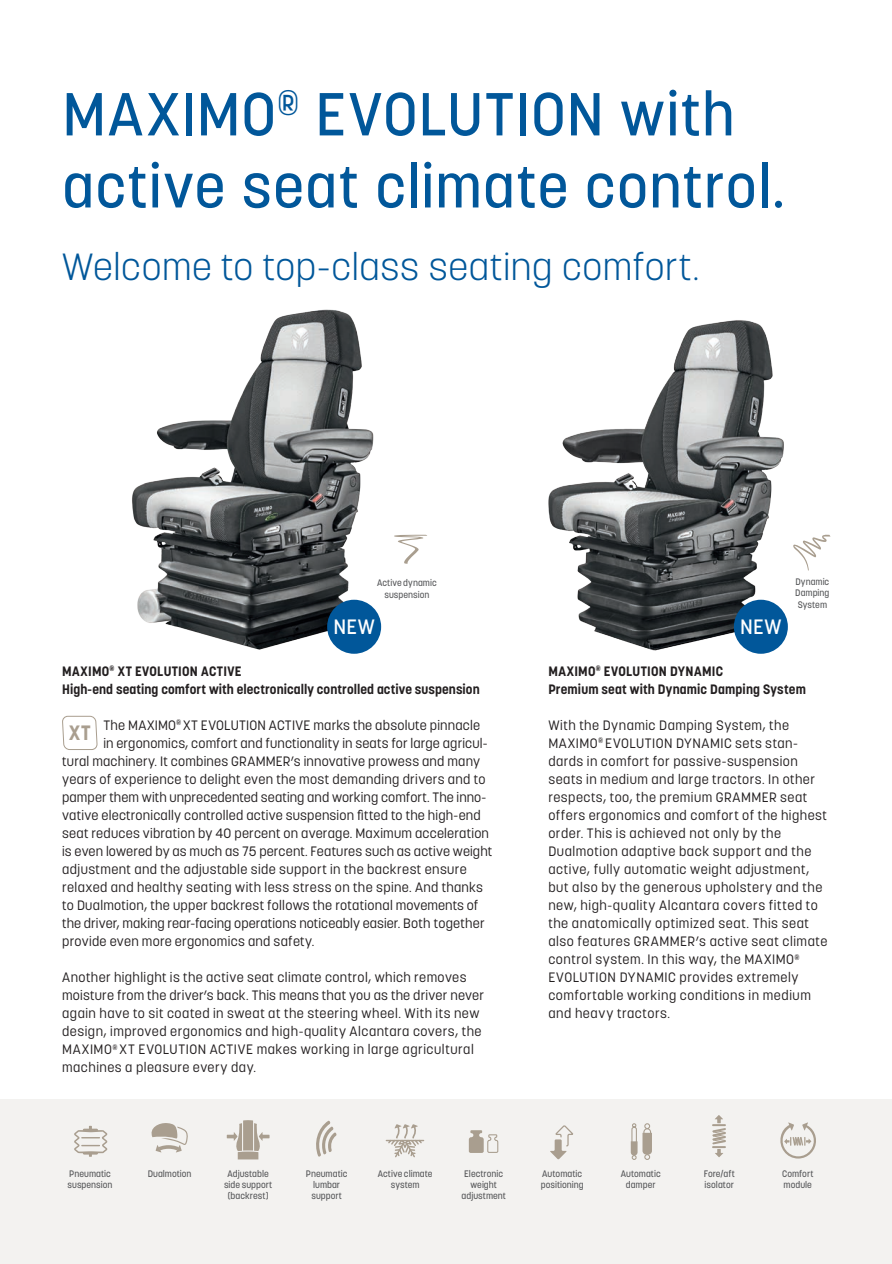
<style>
.page{position:relative;width:892px;height:1264px;background:#fff}
.page>*{position:absolute;margin:0;border:0;box-sizing:border-box;transform-origin:0 0}
.t1{font:500 60px/72px "Korolev";letter-spacing:.015em;color:#01579a}
.t2{font:300 37.5px "Korolev";letter-spacing:.015em;color:#01579a}
.t3{font:500 20.55px "Korolev";letter-spacing:.025em;color:#fff}
.t4{font:700 20.55px "Korolev";color:#a99e8f}
.t5{font:13.5px/18px "Korolev";letter-spacing:.03em;color:#231f20}
.t6{font:700 13.5px/18px "Korolev";letter-spacing:.01em;color:#231f20}
.t7{font:13.5px "Korolev";letter-spacing:.005em;color:#231f20}
.t8{font:13.5px "Korolev";letter-spacing:.01em;color:#231f20}
.t9{font:500 9.3px/11.2px "Korolev";color:#57585a;text-align:center}
</style>
<div class="page">
<img style="left:132px;top:309px;width:249px;height:345px">
<img style="left:548px;top:320px;width:240px;height:334px">
<svg style="left:793px;top:534px;width:38px;height:36px"></svg>
<svg style="left:394px;top:534px;width:33px;height:29px"></svg>
<div style="left:327px;top:599px;width:54px;height:54px;background:#01579a;border-radius:50%"></div>
<div style="left:734px;top:599px;width:54px;height:54px;background:#01579a;border-radius:50%"></div>
<div style="left:0;top:1098px;width:892px;height:165px;background:#f3f2f0"></div>
<svg style="left:62px;top:715px;width:36px;height:35px"></svg>
<svg style="left:74px;top:1125px;width:33px;height:31px"></svg>
<svg style="left:316px;top:1120px;width:21px;height:36px"></svg>
<svg style="left:631px;top:1123px;width:21px;height:36px"></svg>
<svg style="left:550px;top:1125px;width:23px;height:33px"></svg>
<svg style="left:712px;top:1115px;width:14px;height:41px"></svg>
<svg style="left:780px;top:1122px;width:36px;height:36px"></svg>
<svg style="left:386px;top:1124px;width:38px;height:33px"></svg>
<svg style="left:469px;top:1130px;width:30px;height:23px"></svg>
<svg style="left:152px;top:1123px;width:36px;height:29px"></svg>
<svg style="left:227px;top:1120px;width:43px;height:39px"></svg>
<h1 class="t1" style="left:62px;top:78px;width:724px">MAXIMO<sup>®</sup> EVOLUTION with active seat climate control.</h1>
<h2 class="t2" style="left:62px;top:242px;width:639px">Welcome to top-class seating comfort.</h2>
<p class="t9" style="left:377px;top:577px;width:61px">Active dynamic suspension</p>
<h3 class="t3" style="left:333px;top:613px;width:43px">NEW</h3>
<h3 class="t3" style="left:740px;top:613px;width:43px">NEW</h3>
<p class="t9" style="left:795px;top:576px;width:36px;text-align:justify">Dynamic Damping System</p>
<p class="t6" style="left:62px;top:662px;width:419px">MAXIMO<sup>®</sup> XT EVOLUTION ACTIVE<br>High-end seating comfort with electronically controlled active suspension</p>
<p class="t5" style="left:103px;top:716px;width:378px">The MAXIMO<sup>®</sup> XT EVOLUTION ACTIVE marks the absolute pinnacle</p>
<p class="t8" style="left:103px;top:734px;width:386px">in ergonomics, comfort and functionality in seats for large agricul-</p>
<p class="t5" style="left:62px;top:752px;width:420px">tural machinery. It combines GRAMMER’s innovative prowess and many</p>
<p class="t5" style="left:62px;top:770px;width:425px">years of experience to delight even the most demanding drivers and to</p>
<p class="t7" style="left:62px;top:788px;width:426px">pamper them with unprecedented seating and working comfort. The inno-</p>
<p class="t5" style="left:62px;top:806px;width:420px">vative electronically controlled active suspension fitted to the high-end</p>
<p class="t5" style="left:62px;top:824px;width:428px">seat reduces vibration by 40 percent on average. Maximum acceleration</p>
<p class="t8" style="left:62px;top:842px;width:432px">is even lowered by as much as 75 percent. Features such as active weight</p>
<p class="t5" style="left:62px;top:860px;width:406px">adjustment and the adjustable side support in the backrest ensure</p>
<p class="t5" style="left:62px;top:878px;width:422px">relaxed and healthy seating with less stress on the spine. And thanks</p>
<p class="t5" style="left:62px;top:896px;width:418px">to Dualmotion, the upper backrest follows the rotational movements of</p>
<p class="t7" style="left:62px;top:914px;width:424px">the driver, making rear-facing operations noticeably easier. Both together</p>
<p class="t5" style="left:62px;top:932px;width:254px">provide even more ergonomics and safety.</p>
<p class="t5" style="left:62px;top:968px;width:423px">Another highlight is the active seat climate control, which removes moisture from the driver’s back. This means that you as the driver never again have to sit coated in sweat at the steering wheel. With its new design, improved ergonomics and high-quality Alcantara covers, the MAXIMO<sup>®</sup> XT EVOLUTION ACTIVE makes working in large agricultural machines a pleasure every day.</p>
<h3 class="t4" style="left:69px;top:720px;width:23px">XT</h3>
<p class="t6" style="left:548px;top:662px;width:259px">MAXIMO<sup>®</sup> EVOLUTION DYNAMIC<br>Premium seat with Dynamic Damping System</p>
<p class="t5" style="left:548px;top:716px;width:281px">With the Dynamic Damping System, the MAXIMO<sup>®</sup> EVOLUTION DYNAMIC sets stan&shy;dards in comfort for passive-suspension seats in medium and large tractors. In other respects, too, the premium GRAMMER seat offers ergonomics and comfort of the highest order. This is achieved not only by the Dualmotion adaptive back support and the active, fully automatic weight adjustment, but also by the generous upholstery and the new, high-quality Alcantara covers fitted to the anatomically optimized seat. This seat also features GRAMMER’s active seat climate control system. In this way, the MAXIMO<sup>® </sup>EVOLUTION DYNAMIC provides extremely comfortable working conditions in medium and heavy tractors.</p>
<p class="t9" style="left:68px;top:1167px;width:46px;text-align:left">Pneumatic suspension</p>
<p class="t9" style="left:306px;top:1167px;width:43px">Pneumatic lumbar support</p>
<p class="t9" style="left:621px;top:1167px;width:41px">Automatic damper</p>
<p class="t9" style="left:148px;top:1167px;width:45px">Dualmotion</p>
<p class="t9" style="left:224px;top:1167px;width:50px">Adjustable side support (backrest)</p>
<p class="t9" style="left:378px;top:1167px;width:56px">Active climate system</p>
<p class="t9" style="left:462px;top:1167px;width:46px">Electronic weight adjustment</p>
<p class="t9" style="left:541px;top:1167px;width:45px;text-align:left">Automatic positioning</p>
<p class="t9" style="left:704px;top:1167px;width:32px;text-align:left">Fore/aft isolator</p>
<p class="t9" style="left:782px;top:1167px;width:33px;text-align:left">Comfort module</p>
</div>
